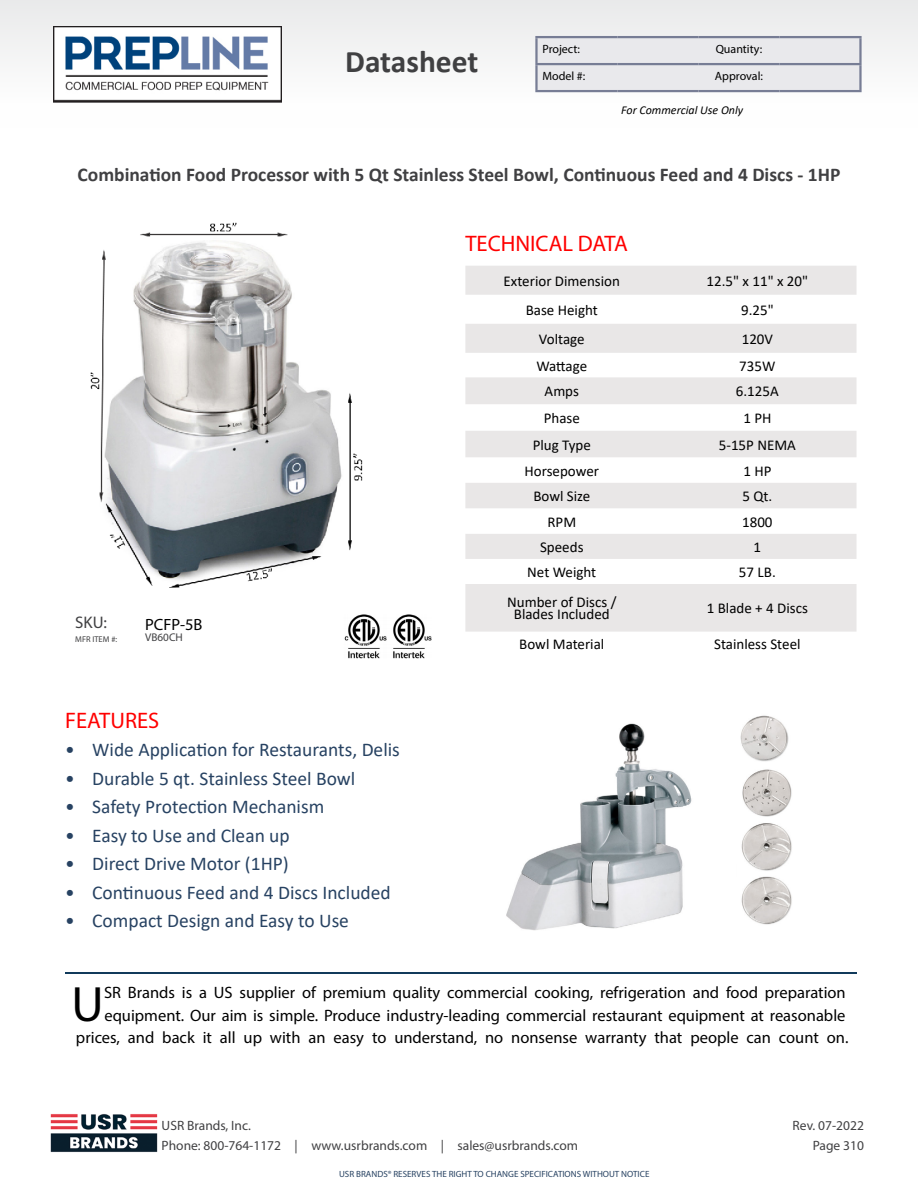
<style>
.page{position:relative;width:918px;height:1188px;background:#fff}
.page>*{position:absolute;margin:0;border:0;box-sizing:border-box;transform-origin:0 0}
.t1{font:49.95px "Myriad Pro";color:#000}
.t2{font:700 31.5px "Calibri";color:#404042}
.t3{font:22.5px "Myriad Pro";color:#f00}
.t4{font:19.5px "Calibri";color:#274262}
.t5{font:700 19.5px "Calibri";color:#404042}
.t6{font:16.8px "Myriad Pro";color:#404042}
.t7{font:16.5px/22.5px "Myriad Pro";color:#000;text-align:right}
.t8{font:16.35px "Myriad Pro";color:#000}
.t9{font:15px/12px "Calibri";color:#000;text-align:center}
.t10{font:13.5px/19.5px "Myriad Pro";color:#404042}
.t11{font:12px "Myriad Pro";color:#000}
.t12{font:italic 12px "Calibri";color:#000}
.t13{font:11.25px "Myriad Pro";color:#404042}
.t14{font:9px "Myriad Pro";color:#274262}
.t15{font:8.4px "Myriad Pro";color:#404042}
</style>
<div class="page">
<hr style="left:65px;top:972px;width:792px;height:2px;background:#113a5b">
<svg style="left:465px;top:266px;width:392px;height:366px;fill:#e9e7e7"></svg>
<img style="left:344px;top:614px;width:88px;height:45px">
<img style="left:90px;top:222px;width:273px;height:366px">
<img style="left:740px;top:715px;width:52px;height:210px">
<img style="left:506px;top:723px;width:186px;height:208px">
<div style="left:0;top:0;width:918px;height:127px;background:#f5f5f6"></div>
<div style="left:538px;top:38px;width:321px;height:52px;background:#e9e9ec"></div>
<hr style="left:535px;top:36px;width:82px;height:2px;background:#777d95">
<hr style="left:535px;top:38px;width:3px;height:25px;background:#777d95">
<hr style="left:617px;top:36px;width:81px;height:2px;background:#777d95">
<hr style="left:698px;top:36px;width:81px;height:2px;background:#777d95">
<hr style="left:779px;top:36px;width:83px;height:2px;background:#777d95">
<hr style="left:859px;top:38px;width:3px;height:25px;background:#777d95">
<hr style="left:535px;top:63px;width:82px;height:2px;background:#777d95">
<hr style="left:535px;top:65px;width:3px;height:25px;background:#777d95">
<hr style="left:617px;top:63px;width:81px;height:2px;background:#777d95">
<hr style="left:698px;top:63px;width:81px;height:2px;background:#777d95">
<hr style="left:779px;top:63px;width:83px;height:2px;background:#777d95">
<hr style="left:859px;top:65px;width:3px;height:25px;background:#777d95">
<hr style="left:535px;top:90px;width:82px;height:2px;background:#777d95">
<hr style="left:617px;top:90px;width:81px;height:2px;background:#777d95">
<hr style="left:698px;top:90px;width:81px;height:2px;background:#777d95">
<hr style="left:779px;top:90px;width:83px;height:2px;background:#777d95">
<img style="left:50px;top:1114px;width:108px;height:38px">
<img style="left:53px;top:26px;width:228px;height:76px">
<h2 class="t2" style="left:345px;top:40px;width:135px">Datasheet</h2>
<p class="t11" style="left:542px;top:42px;width:39px">Project:</p>
<p class="t11" style="left:716px;top:42px;width:48px">Quantity:</p>
<p class="t11" style="left:542px;top:69px;width:44px">Model #:</p>
<p class="t11" style="left:715px;top:69px;width:50px">Approval:</p>
<p class="t12" style="left:621px;top:102px;width:123px">For Commercial Use Only</p>
<p class="t5" style="left:78px;top:161px;width:764px">Combination Food Processor with 5 Qt Stainless Steel Bowl, Continuous Feed and 4 Discs - 1HP</p>
<p class="t6" style="left:75px;top:612px;width:33px">SKU:</p>
<p class="t8" style="left:145px;top:614px;width:59px">PCFP-5B</p>
<p class="t13" style="left:145px;top:630px;width:39px">VB60CH</p>
<p class="t15" style="left:75px;top:634px;width:43px">MFR ITEM #:</p>
<h3 class="t3" style="left:65px;top:706px;width:96px">FEATURES</h3>
<p class="t4" style="left:65px;top:736px;width:336px">• Wide Application for Restaurants, Delis</p>
<p class="t4" style="left:65px;top:765px;width:292px">• Durable 5 qt. Stainless Steel Bowl</p>
<p class="t4" style="left:65px;top:793px;width:261px">• Safety Protection Mechanism</p>
<p class="t4" style="left:65px;top:822px;width:226px">• Easy to Use and Clean up</p>
<p class="t4" style="left:65px;top:850px;width:225px">• Direct Drive Motor (1HP)</p>
<p class="t4" style="left:65px;top:879px;width:327px">• Continuous Feed and 4 Discs Included</p>
<p class="t4" style="left:65px;top:907px;width:285px">• Compact Design and Easy to Use</p>
<h3 class="t3" style="left:465px;top:230px;width:164px">TECHNICAL DATA</h3>
<p class="t9" style="left:504px;top:274px;width:118px">Exterior Dimension</p>
<p class="t9" style="left:707px;top:274px;width:103px">12.5" x 11" x 20"</p>
<p class="t9" style="left:526px;top:304px;width:74px">Base Height</p>
<p class="t9" style="left:741px;top:304px;width:34px">9.25"</p>
<p class="t9" style="left:539px;top:333px;width:47px">Voltage</p>
<p class="t9" style="left:742px;top:333px;width:33px">120V</p>
<p class="t9" style="left:536px;top:359px;width:52px">Wattage</p>
<p class="t9" style="left:739px;top:359px;width:38px">735W</p>
<p class="t9" style="left:545px;top:385px;width:36px">Amps</p>
<p class="t9" style="left:736px;top:385px;width:44px">6.125A</p>
<p class="t9" style="left:544px;top:412px;width:38px">Phase</p>
<p class="t9" style="left:743px;top:412px;width:30px">1 PH</p>
<p class="t9" style="left:533px;top:438px;width:60px">Plug Type</p>
<p class="t9" style="left:719px;top:438px;width:79px">5-15P NEMA</p>
<p class="t9" style="left:525px;top:464px;width:76px">Horsepower</p>
<p class="t9" style="left:743px;top:464px;width:30px">1 HP</p>
<p class="t9" style="left:533px;top:490px;width:58px">Bowl Size</p>
<p class="t9" style="left:742px;top:490px;width:31px">5 Qt.</p>
<p class="t9" style="left:547px;top:515px;width:30px">RPM</p>
<p class="t9" style="left:742px;top:515px;width:32px">1800</p>
<p class="t9" style="left:540px;top:541px;width:45px">Speeds</p>
<p class="t9" style="left:754px;top:541px;width:9px">1</p>
<p class="t9" style="left:527px;top:566px;width:71px">Net Weight</p>
<p class="t9" style="left:739px;top:566px;width:38px">57 LB.</p>
<p class="t9" style="left:507px;top:596px;width:111px">Number of Discs /<br>Blades Included</p>
<p class="t9" style="left:707px;top:602px;width:103px">1 Blade + 4 Discs</p>
<p class="t9" style="left:519px;top:637px;width:87px">Bowl Material</p>
<p class="t9" style="left:714px;top:637px;width:88px">Stainless Steel</p>
<p class="t7" style="left:76px;top:981px;width:774px">SR Brands is a US supplier of premium quality commercial cooking, refrigeration and food preparation equipment. Our aim is simple. Produce industry-leading commercial restaurant equipment at reasonable prices, and back it all up with an easy to understand, no nonsense warranty that people can count on.</p>
<h1 class="t1" style="left:72px;top:973px;width:34px">U</h1>
<p class="t10" style="left:162px;top:1116px;width:418px">USR Brands, Inc.<br>Phone: 800-764-1172 | www.usrbrands.com | sales@usrbrands.com</p>
<p class="t10" style="left:793px;top:1116px;width:73px;text-align:right">Rev. 07-2022<br>Page 310</p>
<p class="t14" style="left:339px;top:1169px;width:312px">USR BRANDS® RESERVES THE RIGHT TO CHANGE SPECIFICATIONS WITHOUT NOTICE</p>
</div>
